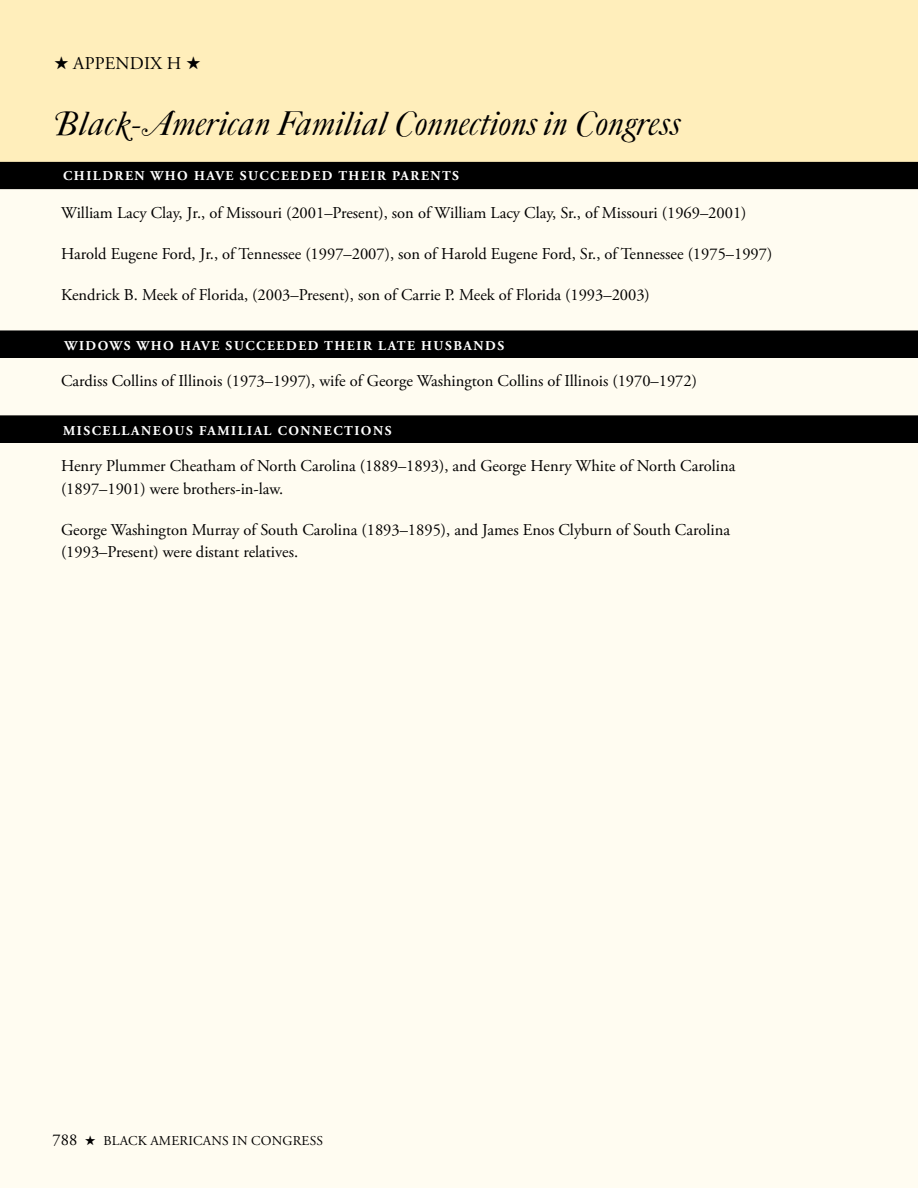
<style>
.page{position:relative;width:918px;height:1188px;background:#fff}
.page>*{position:absolute;margin:0;border:0;box-sizing:border-box;transform-origin:0 0}
.t1{font:36px "F Caslon Forty Two ITC Italic Alts";color:#000}
.t2{font:18px "Adobe Garamond Pro";letter-spacing:.015em;color:#000}
.t3{font:16.5px/22.5px "Adobe Garamond Pro";color:#000}
.t4{font:700 13.5px "Adobe Garamond Pro";letter-spacing:.115em;color:#fff}
.t5{font:13.5px "Adobe Garamond Pro";letter-spacing:.08em;color:#000}
.s1{font-size:16.5px}
</style>
<div class="page">
<div style="left:0;top:162px;width:918px;height:1026px;background:#fffcf1"></div>
<div style="left:0;top:0;width:918px;height:162px;background:#feb"></div>
<div style="left:0;top:162px;width:918px;height:27px;background:#000"></div>
<div style="left:0;top:163px;width:895px;height:25px;background:#000"></div>
<div style="left:0;top:331px;width:918px;height:27px;background:#000"></div>
<div style="left:0;top:334px;width:902px;height:22px;background:#000"></div>
<div style="left:0;top:416px;width:918px;height:27px;background:#000"></div>
<div style="left:0;top:418px;width:906px;height:23px;background:#000"></div>
<p class="t2" style="left:54px;top:52px;width:148px">★ appendix H ★</p>
<h1 class="t1" style="left:54px;top:102px;width:628px">Black-American Familial Connections in Congress</h1>
<p class="t4" style="left:63px;top:168px;width:398px">CHILDREN WHO HAVE SUCCEEDED THEIR PARENTS</p>
<p class="t3" style="left:61px;top:202px;width:687px">William Lacy Clay, Jr., of Missouri (2001–Present), son of William Lacy Clay, Sr., of Missouri (1969–2001)</p>
<p class="t3" style="left:61px;top:243px;width:713px">Harold Eugene Ford, Jr., of Tennessee (1997–2007), son of Harold Eugene Ford, Sr., of Tennessee (1975–1997)</p>
<p class="t3" style="left:61px;top:284px;width:590px">Kendrick B. Meek of Florida, (2003–Present), son of Carrie P. Meek of Florida (1993–2003)</p>
<p class="t4" style="left:65px;top:338px;width:139px">WIDOWS WHO HAVE</p>
<p class="t4" style="left:226px;top:338px;width:53px">SUCCEEDED</p>
<p class="t4" style="left:324px;top:338px;width:151px">THEIR LATE HUSBANDS</p>
<p class="t3" style="left:61px;top:370px;width:638px">Cardiss Collins of Illinois (1973–1997), wife of George Washington Collins of Illinois (1970–1972)</p>
<p class="t4" style="left:63px;top:423px;width:10px">MIS</p>
<p class="t4" style="left:92px;top:423px;width:22px">CELLANEOUS</p>
<p class="t4" style="left:199px;top:423px;width:194px">FAMILIAL CONNECTIONS</p>
<p class="t3" style="left:61px;top:455px;width:676px">Henry Plummer Cheatham of North Carolina (1889–1893), and George Henry White of North Carolina (1897–1901) were brothers-in-law.</p>
<p class="t3" style="left:61px;top:519px;width:671px">George Washington Murray of South Carolina (1893–1895), and James Enos Clyburn of South Carolina (1993–Present) were distant relatives.</p>
<p class="t5" style="left:53px;top:1133px;width:265px"><span class="s1">788</span> ★ Black Americans in Congress</p>
</div>
